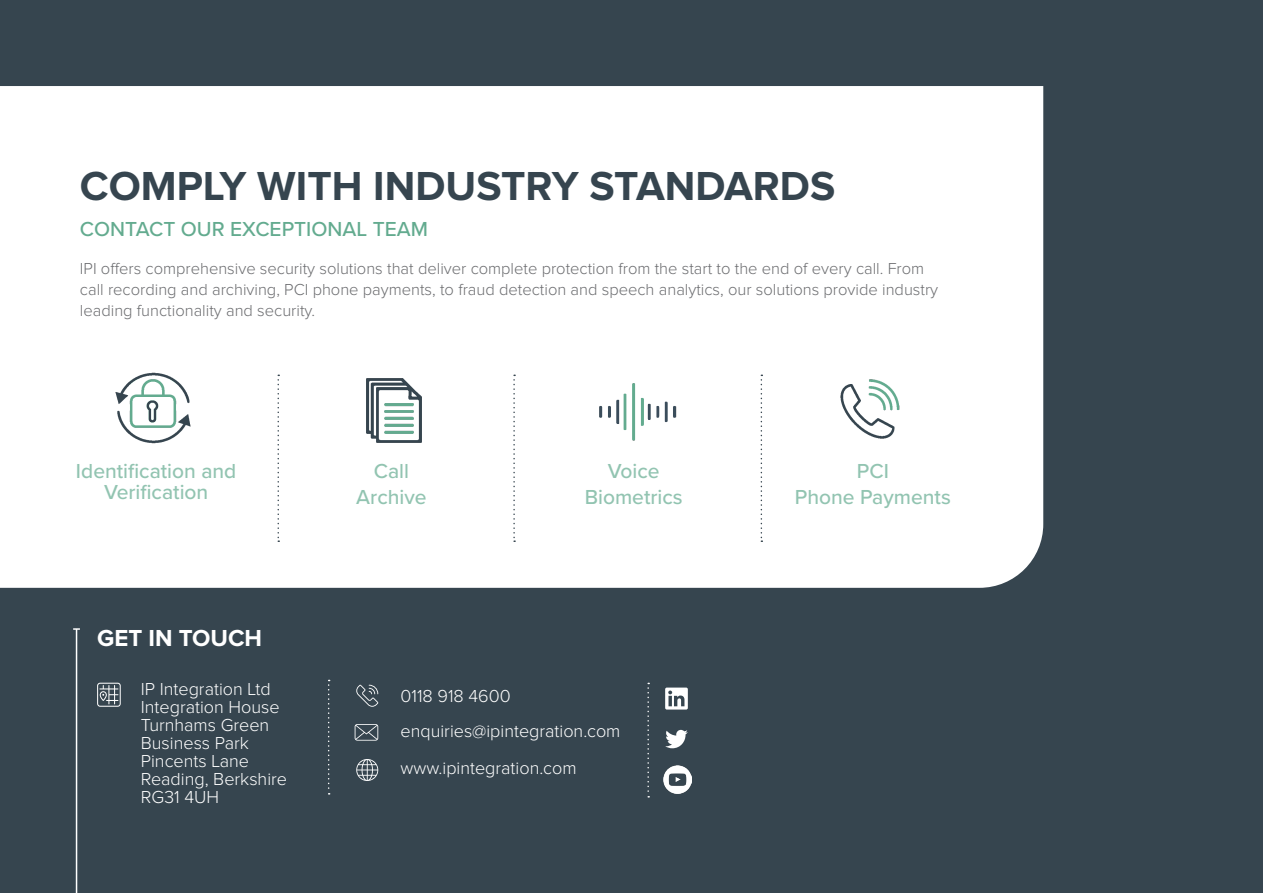
<style>
.page{position:relative;width:1263px;height:893px;background:#36454f}
.page>*{position:absolute;margin:0;border:0;box-sizing:border-box;transform-origin:0 0}
.Headline_1{font:700 42px "Proxima Nova";color:#36454f}
.Intro_text{font:700 24px "Proxima Nova";color:#fff}
.t1{font:500 21px/21px "Proxima Nova";color:#92c4b1;text-align:center}
.Intro_text-2{font:500 21px "Proxima Nova";color:#63ab8f}
.Contact_Info_White{font:300 18px/18px "Proxima Nova";color:#fff}
.t2{font:300 16.5px/21px "Proxima Nova";color:#6c6d70}
</style>
<div class="page">
<div style="left:0;top:86px;width:1043px;height:502px;background:#fff"></div>
<hr style="left:76px;top:629px;width:1px;height:264px;background:#fff">
<svg style="left:73px;top:628px;width:7px;height:2px"></svg>
<svg style="left:328px;top:680px;width:2px;height:115px"></svg>
<svg style="left:647px;top:683px;width:2px;height:114px"></svg>
<svg style="left:277px;top:375px;width:2px;height:167px"></svg>
<svg style="left:513px;top:375px;width:2px;height:167px"></svg>
<svg style="left:761px;top:375px;width:1px;height:167px"></svg>
<img style="left:825px;top:365px;width:96px;height:95px">
<img style="left:569px;top:365px;width:144px;height:85px">
<img style="left:337px;top:352px;width:114px;height:98px">
<img style="left:93px;top:350px;width:120px;height:97px">
<svg style="left:356px;top:685px;width:22px;height:22px"></svg>
<svg style="left:355px;top:724px;width:23px;height:17px"></svg>
<svg style="left:356px;top:759px;width:22px;height:22px"></svg>
<svg style="left:97px;top:683px;width:24px;height:24px"></svg>
<svg style="left:665px;top:730px;width:23px;height:18px"></svg>
<svg style="left:665px;top:688px;width:23px;height:22px"></svg>
<img style="left:663px;top:765px;width:28px;height:28px">
<p class="Headline_1" style="left:80px;top:162px;width:757px">COMPLY WITH INDUSTRY STANDARDS</p>
<p class="Intro_text-2" style="left:80px;top:214px;width:350px">CONTACT OUR EXCEPTIONAL TEAM</p>
<p class="t2" style="left:80px;top:259px;width:860px">IPI offers comprehensive security solutions that deliver complete protection from the start to the end of every call. From call recording and archiving, PCI phone payments, to fraud detection and speech analytics, our solutions provide industry leading functionality and security.</p>
<p class="t1" style="left:76px;top:460px;width:162px">Identification and<br>Verification</p>
<p class="t1" style="left:374px;top:460px;width:37px">Call</p>
<p class="t1" style="left:356px;top:485px;width:72px">Archive</p>
<p class="t1" style="left:608px;top:460px;width:53px">Voice</p>
<p class="t1" style="left:585px;top:485px;width:99px">Biometrics</p>
<p class="Intro_text" style="left:97px;top:624px;width:167px">GET IN TOUCH</p>
<p class="Contact_Info_White" style="left:141px;top:681px;width:132px">IP Integration Ltd</p>
<p class="Contact_Info_White" style="left:141px;top:699px;width:140px">Integration House</p>
<p class="Contact_Info_White" style="left:141px;top:717px;width:130px">Turnhams Green<br>Business Park</p>
<p class="Contact_Info_White" style="left:141px;top:753px;width:110px">Pincents Lane</p>
<p class="Contact_Info_White" style="left:141px;top:771px;width:148px">Reading, Berkshire</p>
<p class="Contact_Info_White" style="left:141px;top:789px;width:80px">RG31 4UH</p>
<p class="Contact_Info_White" style="left:401px;top:687px;width:112px">0118 918 4600</p>
<p class="Contact_Info_White" style="left:401px;top:723px;width:221px">enquiries@ipintegration.com</p>
<p class="Contact_Info_White" style="left:401px;top:760px;width:178px">www.ipintegration.com</p>
<p class="t1" style="left:857px;top:460px;width:34px">PCI</p>
<p class="t1" style="left:795px;top:485px;width:157px">Phone Payments</p>
</div>
